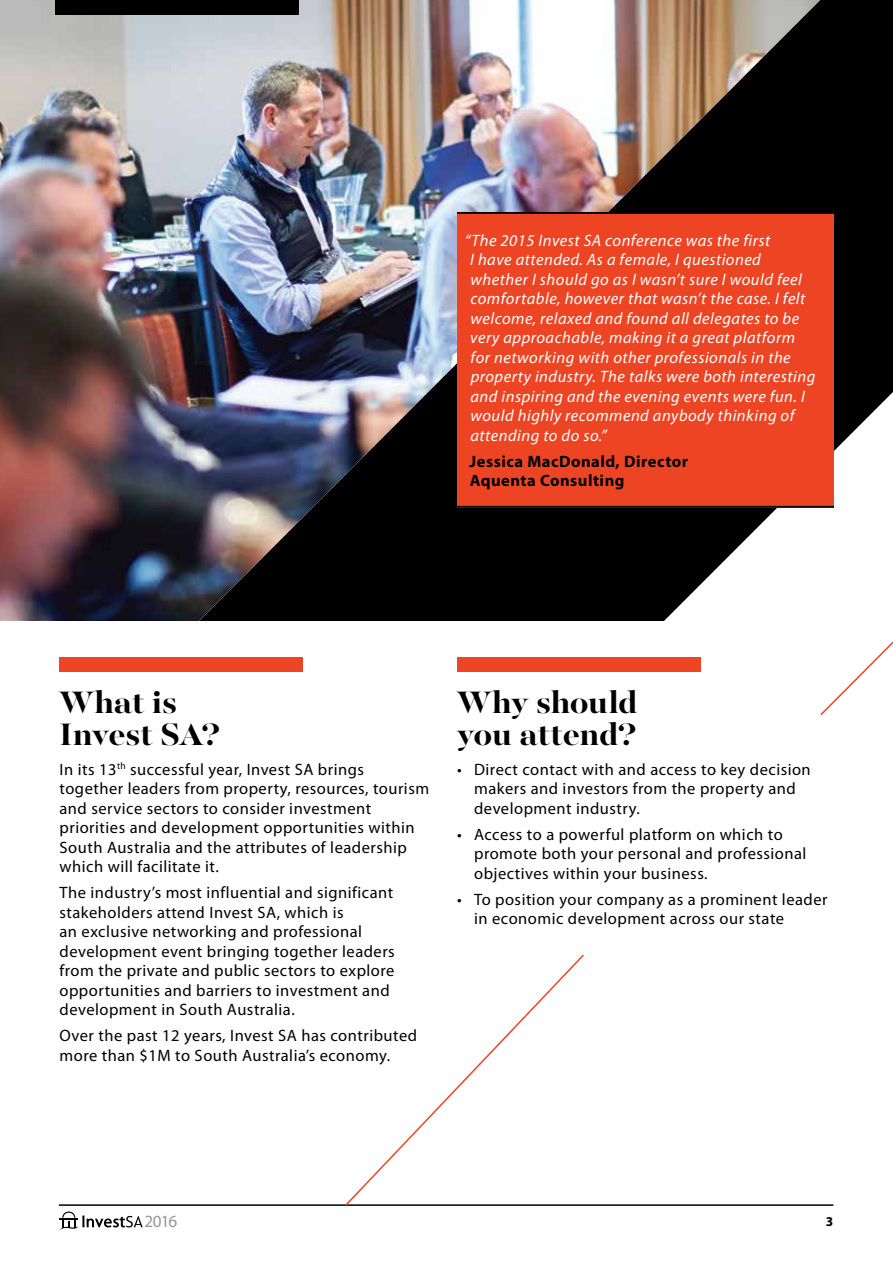
<style>
.page{position:relative;width:893px;height:1263px;background:#fff}
.page>*{position:absolute;margin:0;border:0;box-sizing:border-box;transform-origin:0 0}
.t1{font:700 34.5px/31.5px "Majesti Banner";letter-spacing:-.01em;color:#000}
.t2{font:17.1px "Myriad Pro";color:#969798}
.t3{font:16.5px/19.5px "Myriad Pro";letter-spacing:.03em;color:#000}
.t4{font:italic 16.5px/19.5px "Myriad Pro";letter-spacing:.03em;color:#fff}
.t5{font:700 16.5px/19.5px "Myriad Pro";letter-spacing:.03em;color:#000}
.t6{font:700 13.5px "Myriad Pro";color:#000}
</style>
<div class="page">
<hr style="left:59px;top:1204px;width:774px;height:2px;background:#000">
<svg style="left:60px;top:1211px;width:83px;height:19px"></svg>
<svg style="left:820px;top:0;width:73px;height:508px;fill:#000"></svg>
<img style="left:0;top:0;width:820px;height:621px">
<svg style="left:343px;top:954px;width:243px;height:252px"></svg>
<svg style="left:819px;top:619px;width:74px;height:97px"></svg>
<div style="left:55px;top:0;width:243px;height:15px;background:#000"></div>
<div style="left:457px;top:212px;width:376px;height:295px;background:#ed4524"></div>
<hr style="left:457px;top:212px;width:376px;height:2px;background:#000">
<hr style="left:457px;top:506px;width:376px;height:1px;background:#000">
<div style="left:60px;top:657px;width:243px;height:15px;background:#ed4524"></div>
<div style="left:457px;top:657px;width:243px;height:15px;background:#ed4524"></div>
<p class="t4" style="left:470px;top:231px;width:347px;text-indent:-5px">“The 2015 Invest SA conference was the first<br>I have attended. As a female, I questioned whether I should go as I wasn’t sure I would feel comfortable, however that wasn’t the case. I felt welcome, relaxed and found all delegates to be very approachable, making it a great platform for networking with other professionals in the property industry. The talks were both interesting and inspiring and the evening events were fun. I would highly recommend anybody thinking of attending to do so.”</p>
<p class="t5" style="left:470px;top:452px;width:220px">Jessica MacDonald, Director<br>Aquenta Consulting</p>
<h1 class="t1" style="left:60px;top:689px;width:162px">What is<br>Invest SA?</h1>
<p class="t3" style="left:60px;top:760px;width:371px">In its 13<sup>th</sup> successful year, Invest SA brings together leaders from property, resources, tourism and service sectors to consider investment priorities and development opportunities within South Australia and the attributes of leadership which will facilitate it.</p>
<p class="t3" style="left:60px;top:883px;width:337px">The industry’s most influential and significant stakeholders attend Invest SA, which is<br>an exclusive networking and professional development event bringing together leaders from the private and public sectors to explore opportunities and barriers to investment and development in South Australia.</p>
<p class="t3" style="left:60px;top:1026px;width:359px">Over the past 12 years, Invest SA has contributed more than $1M to South Australia’s economy.</p>
<h1 class="t1" style="left:457px;top:689px;width:182px">Why should you attend?</h1>
<p class="t3" style="left:474px;top:760px;width:338px;text-indent:-17px">• Direct contact with and access to key decision makers and investors from the property and development industry.</p>
<p class="t3" style="left:474px;top:825px;width:334px;text-indent:-17px">• Access to a powerful platform on which to promote both your personal and professional objectives within your business.</p>
<p class="t3" style="left:474px;top:890px;width:355px;text-indent:-17px">• To position your company as a prominent leader in economic development across our state</p>
<p class="t2" style="left:144px;top:1212px;width:35px">2016</p>
<p class="t6" style="left:826px;top:1214px;width:9px">3</p>
</div>
